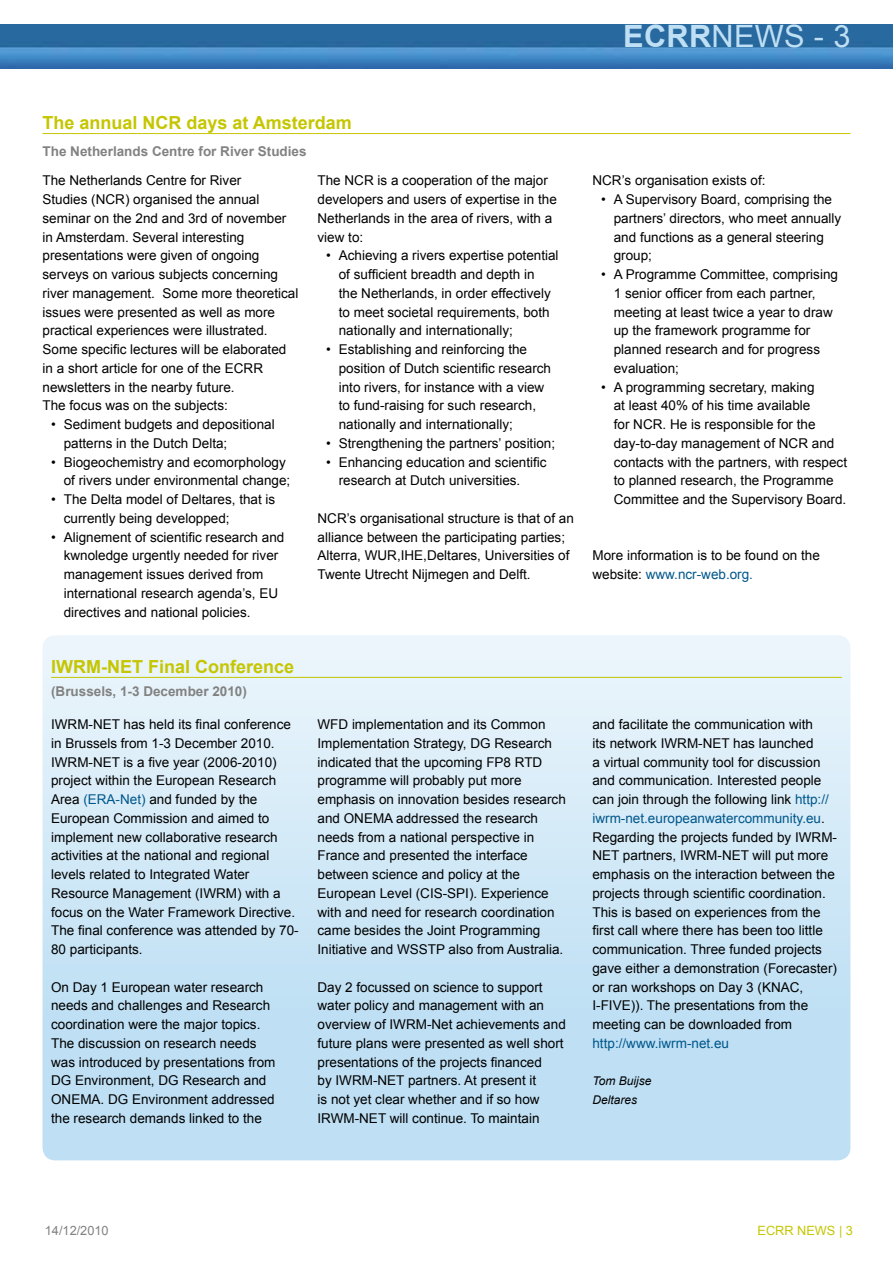
<style>
.page{position:relative;width:893px;height:1263px;background:#fff}
.page>*{position:absolute;margin:0;border:0;box-sizing:border-box;transform-origin:0 0}
.t1{font:30.75px "Arial";color:#bedff4}
.t2{font:700 18px "Arial";color:#c5c600}
.t3{font:13.5px/18.8px "Arial";color:#000}
.t4{font:700 13.5px "Arial";color:#818281}
.t5{font:13.5px "Arial";color:#00578b}
.t6{font:12.75px "Arial";color:#c5c600}
.t7{font:12.75px "Arial";color:#818281}
.t8{font:italic 12px/18.8px "Arial";color:#000}
.s1{font-weight:700}
.s2{color:#00578b}
</style>
<div class="page">
<img style="left:0;top:25px;width:893px;height:43px">
<svg style="left:43px;top:635px;width:807px;height:525px;background:#cfe7f6"></svg>
<hr style="left:43px;top:133px;width:807px;height:1px;background:#c5c600">
<hr style="left:51px;top:677px;width:791px;height:1px;background:#c5c600">
<h1 class="t1" style="left:623px;top:16px;width:229px"><span class="s1">ECRR</span>NEWS - 3</h1>
<h2 class="t2" style="left:43px;top:111px;width:311px">The annual NCR days at Amsterdam</h2>
<p class="t4" style="left:43px;top:143px;width:266px">The Netherlands Centre for River Studies</p>
<p class="t3" style="left:43px;top:171px;width:257px">The Netherlands Centre for River<br>Studies (NCR) organised the annual seminar on the 2nd and 3rd of november in Amsterdam. Several interesting presentations were given of ongoing serveys on various subjects concerning river management. Some more theoretical issues were presented as well as more practical experiences were illustrated.<br>Some specific lectures will be elaborated in a short article for one of the ECRR newsletters in the nearby future.<br>The focus was on the subjects:</p>
<p class="t3" style="left:64px;top:415px;width:212px;text-indent:-13px">• Sediment budgets and depositional patterns in the Dutch Delta;</p>
<p class="t3" style="left:64px;top:453px;width:228px;text-indent:-13px">• Biogeochemistry and ecomorphology of rivers under environmental change;</p>
<p class="t3" style="left:64px;top:490px;width:213px;text-indent:-13px">• The Delta model of Deltares, that is currently being developped;</p>
<p class="t3" style="left:64px;top:528px;width:222px;text-indent:-13px">• Alignement of scientific research and kwnoledge urgently needed for river management issues derived from international research agenda’s, EU directives and national policies.</p>
<h2 class="t2" style="left:51px;top:655px;width:245px">IWRM-NET Final Conference</h2>
<p class="t4" style="left:51px;top:682px;width:197px">(Brussels, 1-3 December 2010)</p>
<p class="t3" style="left:51px;top:715px;width:249px">IWRM-NET has held its final conference in Brussels from 1-3 December 2010.<br>IWRM-NET is a five year (2006-2010) project within the European Research Area <span class="s2">(ERA-Net)</span> and funded by the European Commission and aimed to implement new collaborative research activities at the national and regional levels related to Integrated Water Resource Management (IWRM) with a focus on the Water Framework Directive.<br>The final conference was attended by 70- 80 participants.</p>
<p class="t3" style="left:51px;top:978px;width:226px">On Day 1 European water research needs and challenges and Research coordination were the major topics.<br>The discussion on research needs was introduced by presentations from DG Environment, DG Research and ONEMA. DG Environment addressed the research demands linked to the</p>
<p class="t3" style="left:317px;top:171px;width:241px">The NCR is a cooperation of the major developers and users of expertise in the<br>Netherlands in the area of rivers, with a view to:</p>
<p class="t3" style="left:339px;top:246px;width:221px;text-indent:-13px">• Achieving a rivers expertise potential of sufficient breadth and depth in<br>the Netherlands, in order effectively to meet societal requirements, both nationally and internationally;</p>
<p class="t3" style="left:339px;top:340px;width:214px;text-indent:-13px">• Establishing and reinforcing the position of Dutch scientific research into rivers, for instance with a view to fund-raising for such research, nationally and internationally;</p>
<p class="t3" style="left:326px;top:434px;width:231px">• Strengthening the partners’ position;</p>
<p class="t3" style="left:339px;top:453px;width:209px;text-indent:-13px">• Enhancing education and scientific research at Dutch universities.</p>
<p class="t3" style="left:317px;top:509px;width:258px">NCR’s organisational structure is that of an alliance between the participating parties; Alterra, WUR,IHE,Deltares, Universities of Twente Utrecht Nijmegen and Delft.</p>
<p class="t3" style="left:317px;top:715px;width:250px">WFD implementation and its Common Implementation Strategy, DG Research indicated that the upcoming FP8 RTD programme will probably put more emphasis on innovation besides research and ONEMA addressed the research needs from a national perspective in France and presented the interface between science and policy at the European Level (CIS-SPI). Experience with and need for research coordination came besides the Joint Programming Initiative and WSSTP also from Australia.</p>
<p class="t3" style="left:317px;top:978px;width:250px">Day 2 focussed on science to support water policy and management with an overview of IWRM-Net achievements and future plans were presented as well short presentations of the projects financed<br>by IWRM-NET partners. At present it<br>is not yet clear whether and if so how IRWM-NET will continue. To maintain</p>
<p class="t3" style="left:592px;top:171px;width:175px">NCR’s organisation exists of:</p>
<p class="t3" style="left:614px;top:190px;width:229px;text-indent:-13px">• A Supervisory Board, comprising the partners’ directors, who meet annually and functions as a general steering group;</p>
<p class="t3" style="left:614px;top:265px;width:226px;text-indent:-13px">• A Programme Committee, comprising<br>1 senior officer from each partner, meeting at least twice a year to draw up the framework programme for planned research and for progress evaluation;</p>
<p class="t3" style="left:614px;top:378px;width:235px;text-indent:-13px">• A programming secretary, making<br>at least 40% of his time available<br>for NCR. He is responsible for the day-to-day management of NCR and contacts with the partners, with respect to planned research, the Programme Committee and the Supervisory Board.</p>
<p class="t3" style="left:592px;top:546px;width:229px">More information is to be found on the website: <span class="s2">www.ncr-web.org.</span></p>
<p class="t3" style="left:592px;top:715px;width:246px">and facilitate the communication with<br>its network IWRM-NET has launched<br>a virtual community tool for discussion and communication. Interested people can join through the following link <span class="s2">http:// iwrm-net.europeanwatercommunity.eu</span>.<br>Regarding the projects funded by IWRM-NET partners, IWRM-NET will put more emphasis on the interaction between the projects through scientific coordination.<br>This is based on experiences from the first call where there has been too little communication. Three funded projects gave either a demonstration (Forecaster) or ran workshops on Day 3 (KNAC, I-FIVE)). The presentations from the meeting can be downloaded from</p>
<p class="t5" style="left:592px;top:1034px;width:138px">http://www.iwrm-net.eu</p>
<p class="t8" style="left:592px;top:1072px;width:60px">Tom Buijse<br>Deltares</p>
<p class="t7" style="left:45px;top:1222px;width:65px">14/12/2010</p>
<p class="t6" style="left:757px;top:1222px;width:97px">ECRR NEWS | 3</p>
</div>
